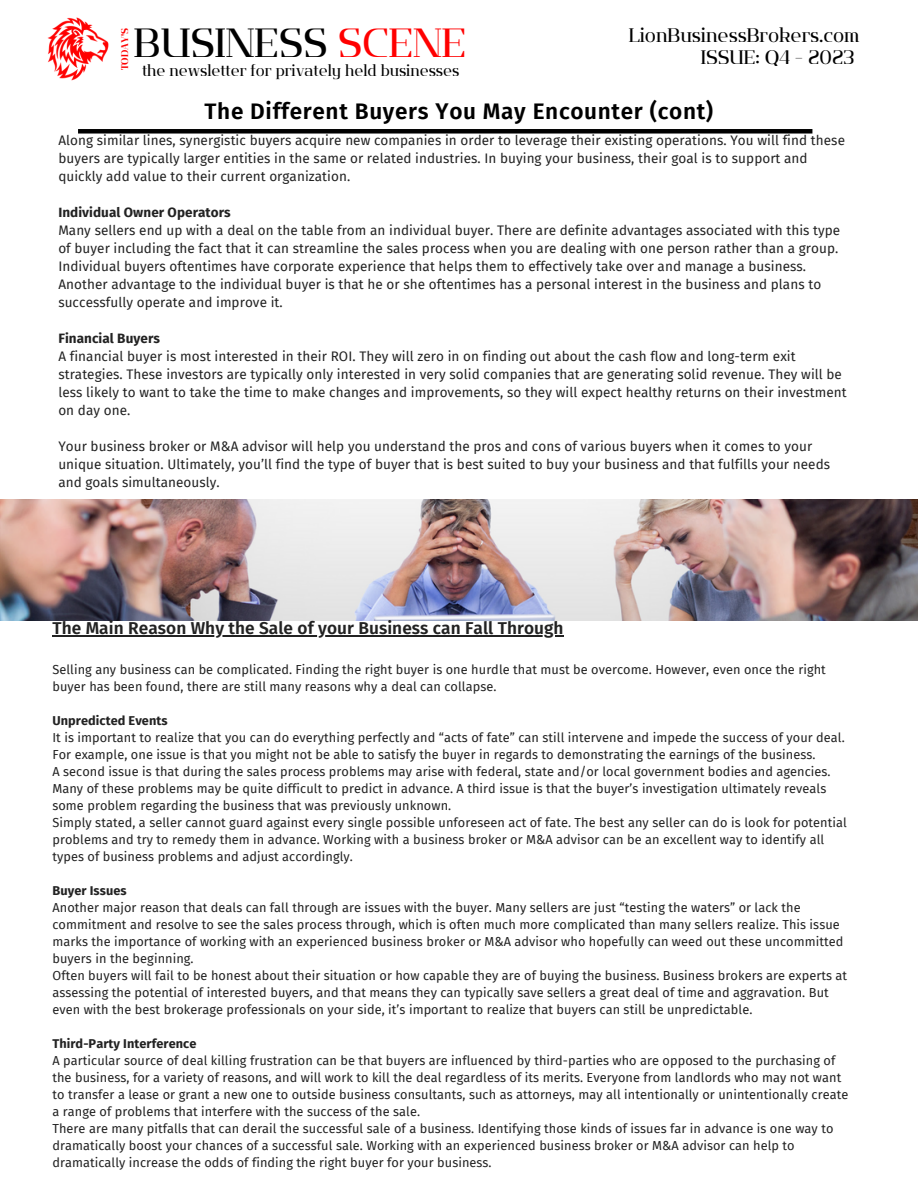
<style>
.page{position:relative;width:918px;height:1188px;background:#fff}
.page>*{position:absolute;margin:0;border:0;box-sizing:border-box;transform-origin:0 0}
.t1{font:40.65px "Flatory Serif 400";color:#000}
.t2{font:600 22.5px "Fira Sans";letter-spacing:.03em;color:#000}
.t3{font:19.5px "Flatory Serif 400";color:#000}
.t4{font:600 17.25px "Fira Sans";letter-spacing:.005em;color:#222}
.t5{font:15.75px "Flatory Serif 400";color:#000}
.t6{font:13.5px/18px "Fira Sans";letter-spacing:.005em;color:#222}
.t7{font:700 13.5px "Fira Sans";letter-spacing:.005em;color:#222}
.t8{font:12.75px/17px "Fira Sans";letter-spacing:.005em;color:#222}
.t9{font:700 12.75px "Fira Sans";letter-spacing:.005em;color:#222}
.t10{font:9.6px "Flatory Serif 700";color:#f00}
.s1{color:#f00}
</style>
<div class="page">
<img style="left:47px;top:17px;width:62px;height:64px">
<div style="left:78px;top:129px;width:734px;height:5px;background:#000"></div>
<img style="left:0;top:500px;width:918px;height:120px">
<hr style="left:52px;top:635px;width:512px;height:1px;background:#222">
<p class="t1" style="left:134px;top:19px;width:334px">BUSINESS <span class="s1">SCENE</span></p>
<p class="t10" style="left:119px;top:70px;width:44px;rotate:-90deg">TODAY'S</p>
<p class="t5" style="left:142px;top:61px;width:319px">the newsletter for privately held businesses</p>
<p class="t3" style="left:629px;top:24px;width:232px">LionBusinessBrokers.com</p>
<p class="t3" style="left:701px;top:46px;width:155px">ISSUE: Q4 - 2023</p>
<p class="t2" style="left:205px;top:98px;width:510px">The Different Buyers You May Encounter (cont)</p>
<p class="t6" style="left:58px;top:131px;width:788px">Along similar lines, synergistic buyers acquire new companies in order to leverage their existing operations. You will find these buyers are typically larger entities in the same or related industries. In buying your business, their goal is to support and quickly add value to their current organization.</p>
<p class="t7" style="left:58px;top:204px;width:174px">Individual Owner Operators</p>
<p class="t6" style="left:58px;top:221px;width:783px">Many sellers end up with a deal on the table from an individual buyer. There are definite advantages associated with this type of buyer including the fact that it can streamline the sales process when you are dealing with one person rather than a group.<br>Individual buyers oftentimes have corporate experience that helps them to effectively take over and manage a business.<br>Another advantage to the individual buyer is that he or she oftentimes has a personal interest in the business and plans to successfully operate and improve it.</p>
<p class="t7" style="left:58px;top:330px;width:103px">Financial Buyers</p>
<p class="t6" style="left:58px;top:347px;width:790px">A financial buyer is most interested in their ROI. They will zero in on finding out about the cash flow and long-term exit strategies. These investors are typically only interested in very solid companies that are generating solid revenue. They will be less likely to want to take the time to make changes and improvements, so they will expect healthy returns on their investment on day one.</p>
<p class="t6" style="left:58px;top:437px;width:773px">Your business broker or M&amp;A advisor will help you understand the pros and cons of various buyers when it comes to your unique situation. Ultimately, you’ll find the type of buyer that is best suited to buy your business and that fulfills your needs and goals simultaneously.</p>
<p class="t4" style="left:52px;top:618px;width:513px">The Main Reason Why the Sale of your Business can Fall Through</p>
<p class="t8" style="left:52px;top:662px;width:775px">Selling any business can be complicated. Finding the right buyer is one hurdle that must be overcome. However, even once the right buyer has been found, there are still many reasons why a deal can collapse.</p>
<p class="t9" style="left:52px;top:714px;width:117px">Unpredicted Events</p>
<p class="t8" style="left:52px;top:730px;width:794px">It is important to realize that you can do everything perfectly and “acts of fate” can still intervene and impede the success of your deal.<br>For example, one issue is that you might not be able to satisfy the buyer in regards to demonstrating the earnings of the business.</p>
<p class="t8" style="left:52px;top:764px;width:780px">A second issue is that during the sales process problems may arise with federal, state and/or local government bodies and agencies.<br>Many of these problems may be quite difficult to predict in advance. A third issue is that the buyer’s investigation ultimately reveals some problem regarding the business that was previously unknown.</p>
<p class="t8" style="left:52px;top:815px;width:796px">Simply stated, a seller cannot guard against every single possible unforeseen act of fate. The best any seller can do is look for potential problems and try to remedy them in advance. Working with a business broker or M&amp;A advisor can be an excellent way to identify all types of business problems and adjust accordingly.</p>
<p class="t9" style="left:52px;top:884px;width:76px">Buyer Issues</p>
<p class="t8" style="left:52px;top:900px;width:792px">Another major reason that deals can fall through are issues with the buyer. Many sellers are just “testing the waters” or lack the commitment and resolve to see the sales process through, which is often much more complicated than many sellers realize. This issue marks the importance of working with an experienced business broker or M&amp;A advisor who hopefully can weed out these uncommitted buyers in the beginning.</p>
<p class="t8" style="left:52px;top:968px;width:796px">Often buyers will fail to be honest about their situation or how capable they are of buying the business. Business brokers are experts at assessing the potential of interested buyers, and that means they can typically save sellers a great deal of time and aggravation. But even with the best brokerage professionals on your side, it’s important to realize that buyers can still be unpredictable.</p>
<p class="t9" style="left:52px;top:1037px;width:145px">Third-Party Interference</p>
<p class="t8" style="left:52px;top:1053px;width:797px">A particular source of deal killing frustration can be that buyers are influenced by third-parties who are opposed to the purchasing of the business, for a variety of reasons, and will work to kill the deal regardless of its merits. Everyone from landlords who may not want to transfer a lease or grant a new one to outside business consultants, such as attorneys, may all intentionally or unintentionally create a range of problems that interfere with the success of the sale.</p>
<p class="t8" style="left:52px;top:1121px;width:783px">There are many pitfalls that can derail the successful sale of a business. Identifying those kinds of issues far in advance is one way to dramatically boost your chances of a successful sale. Working with an experienced business broker or M&amp;A advisor can help to dramatically increase the odds of finding the right buyer for your business.</p>
</div>
